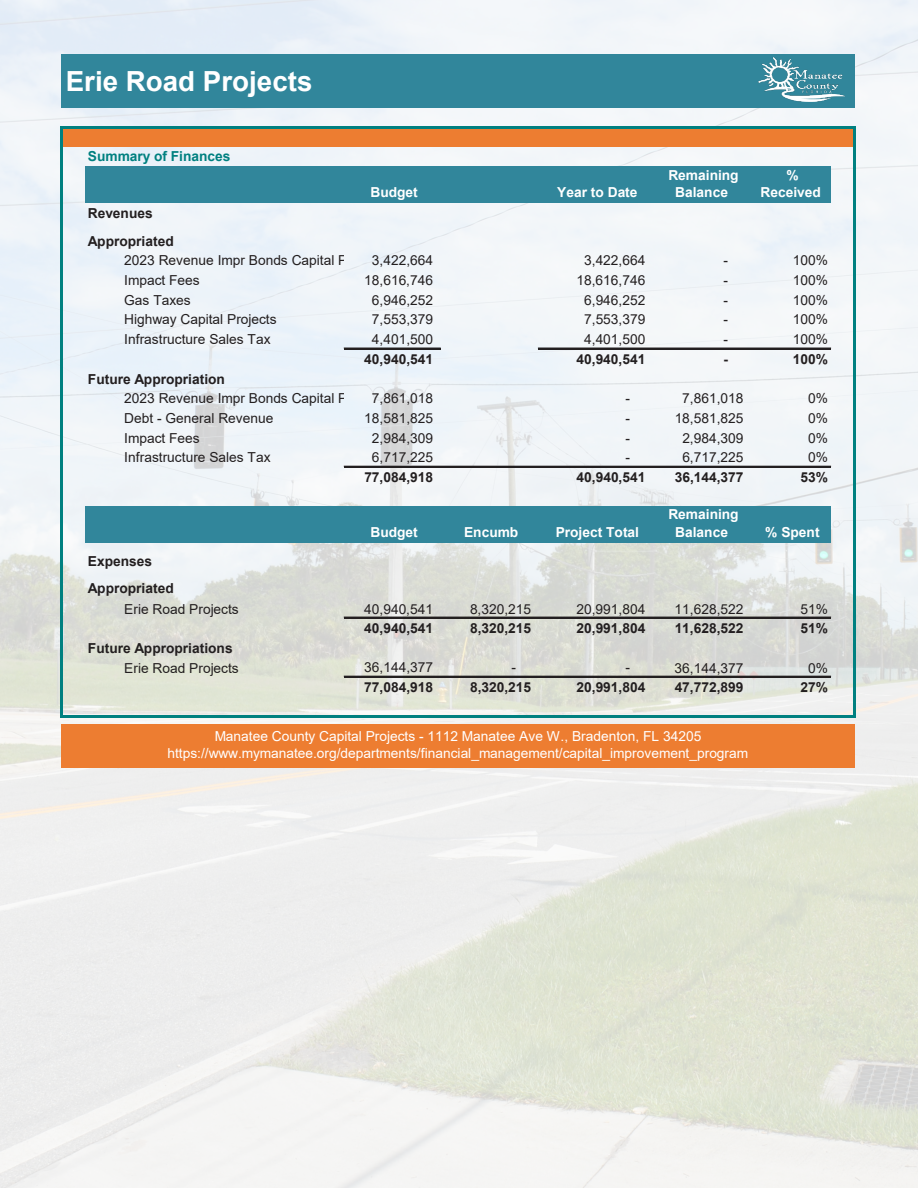
<style>
.page{position:relative;width:918px;height:1188px;background:#fff}
.page>*{position:absolute;margin:0;border:0;box-sizing:border-box;transform-origin:0 0}
.t1{font:700 27.75px "Arial";color:#fff}
.t2{font:13.8px/19.6px "Arial";color:#231f20}
.t3{font:700 13.8px/27.9px "Arial";color:#231f20}
.t4{font:13.8px/17px "Arial";color:#fff;text-align:center}
.t5{font:700 13.8px/17.5px "Arial";color:#fff;text-align:center}
.t6{font:700 13.8px "Arial";color:#008080}
.s1{font-weight:700}
.s2{font-weight:400}
</style>
<div class="page">
<img style="left:1px;top:0;width:917px;height:1188px">
<div style="left:62px;top:54px;width:793px;height:54px;background:#31869b"></div>
<img style="left:759px;top:58px;width:85px;height:43px">
<div style="left:62px;top:127px;width:793px;height:20px;background:#ed7d31"></div>
<div style="left:85px;top:166px;width:746px;height:37px;background:#31869b"></div>
<div style="left:85px;top:506px;width:746px;height:36px;background:#31869b"></div>
<div style="left:62px;top:724px;width:793px;height:43px;background:#ed7d31"></div>
<hr style="left:344px;top:348px;width:96px;height:1px;background:#231f20">
<hr style="left:60px;top:126px;width:2px;height:591px;background:#008080">
<hr style="left:854px;top:128px;width:2px;height:589px;background:#008080">
<hr style="left:62px;top:126px;width:794px;height:2px;background:#008080">
<hr style="left:538px;top:348px;width:293px;height:1px;background:#231f20">
<hr style="left:344px;top:466px;width:487px;height:1px;background:#231f20">
<hr style="left:344px;top:617px;width:487px;height:1px;background:#231f20">
<hr style="left:344px;top:676px;width:487px;height:1px;background:#231f20">
<hr style="left:62px;top:715px;width:794px;height:2px;background:#008080">
<p class="t1" style="left:66px;top:61px;width:248px">Erie Road Projects</p>
<p class="t6" style="left:88px;top:147px;width:144px">Summary of Finances</p>
<p class="t5" style="left:370px;top:184px;width:49px">Budget</p>
<p class="t5" style="left:557px;top:184px;width:82px">Year to Date</p>
<p class="t5" style="left:668px;top:166px;width:72px">Remaining<br>Balance</p>
<p class="t5" style="left:761px;top:166px;width:62px">%<br>Received</p>
<p class="t3" style="left:88px;top:199px;width:87px">Revenues<br>Appropriated</p>
<p class="t2" style="left:124px;top:251px;width:265px">2023 Revenue Impr Bonds Capital Projects</p>
<p class="t2" style="left:372px;top:251px;width:63px">3,422,664</p>
<p class="t2" style="left:584px;top:251px;width:63px">3,422,664</p>
<p class="t2" style="left:724px;top:251px;width:6px">-</p>
<p class="t2" style="left:793px;top:251px;width:37px">100%</p>
<p class="t2" style="left:124px;top:270px;width:77px">Impact Fees</p>
<p class="t2" style="left:364px;top:270px;width:70px">18,616,746</p>
<p class="t2" style="left:577px;top:270px;width:70px">18,616,746</p>
<p class="t2" style="left:724px;top:270px;width:6px">-</p>
<p class="t2" style="left:793px;top:270px;width:37px">100%</p>
<p class="t2" style="left:124px;top:290px;width:68px">Gas Taxes</p>
<p class="t2" style="left:372px;top:290px;width:63px">6,946,252</p>
<p class="t2" style="left:584px;top:290px;width:63px">6,946,252</p>
<p class="t2" style="left:724px;top:290px;width:6px">-</p>
<p class="t2" style="left:793px;top:290px;width:37px">100%</p>
<p class="t2" style="left:124px;top:310px;width:154px">Highway Capital Projects</p>
<p class="t2" style="left:372px;top:310px;width:63px">7,553,379</p>
<p class="t2" style="left:584px;top:310px;width:63px">7,553,379</p>
<p class="t2" style="left:724px;top:310px;width:6px">-</p>
<p class="t2" style="left:793px;top:310px;width:37px">100%</p>
<p class="t2" style="left:124px;top:329px;width:148px">Infrastructure Sales Tax</p>
<p class="t2" style="left:372px;top:329px;width:63px">4,401,500</p>
<p class="t2" style="left:584px;top:329px;width:63px">4,401,500</p>
<p class="t2" style="left:724px;top:329px;width:6px">-</p>
<p class="t2" style="left:793px;top:329px;width:37px">100%</p>
<p class="t3" style="left:364px;top:345px;width:70px">40,940,541</p>
<p class="t3" style="left:577px;top:345px;width:70px">40,940,541</p>
<p class="t3" style="left:724px;top:345px;width:6px">-</p>
<p class="t3" style="left:793px;top:345px;width:37px">100%</p>
<p class="t2" style="left:124px;top:369px;width:265px;text-indent:-36px"><span class="s1">Future Appropriation<br></span>2023 Revenue Impr Bonds Capital Projects</p>
<p class="t2" style="left:372px;top:388px;width:63px">7,861,018</p>
<p class="t2" style="left:626px;top:388px;width:6px">-</p>
<p class="t2" style="left:682px;top:388px;width:63px">7,861,018</p>
<p class="t2" style="left:808px;top:388px;width:21px">0%</p>
<p class="t2" style="left:124px;top:408px;width:151px">Debt - General Revenue</p>
<p class="t2" style="left:364px;top:408px;width:70px">18,581,825</p>
<p class="t2" style="left:626px;top:408px;width:6px">-</p>
<p class="t2" style="left:675px;top:408px;width:70px">18,581,825</p>
<p class="t2" style="left:808px;top:408px;width:21px">0%</p>
<p class="t2" style="left:124px;top:428px;width:77px">Impact Fees</p>
<p class="t2" style="left:372px;top:428px;width:63px">2,984,309</p>
<p class="t2" style="left:626px;top:428px;width:6px">-</p>
<p class="t2" style="left:682px;top:428px;width:63px">2,984,309</p>
<p class="t2" style="left:808px;top:428px;width:21px">0%</p>
<p class="t2" style="left:124px;top:448px;width:148px">Infrastructure Sales Tax</p>
<p class="t2" style="left:372px;top:448px;width:63px">6,717,225</p>
<p class="t2" style="left:626px;top:448px;width:6px">-</p>
<p class="t2" style="left:682px;top:448px;width:63px">6,717,225</p>
<p class="t2" style="left:808px;top:448px;width:21px">0%</p>
<p class="t3" style="left:364px;top:463px;width:70px">77,084,918</p>
<p class="t3" style="left:577px;top:463px;width:70px">40,940,541</p>
<p class="t3" style="left:675px;top:463px;width:70px">36,144,377</p>
<p class="t3" style="left:801px;top:463px;width:29px">53%</p>
<p class="t5" style="left:370px;top:524px;width:49px">Budget</p>
<p class="t5" style="left:464px;top:524px;width:56px">Encumb</p>
<p class="t5" style="left:556px;top:524px;width:85px">Project Total</p>
<p class="t5" style="left:668px;top:506px;width:72px">Remaining<br>Balance</p>
<p class="t5" style="left:765px;top:524px;width:56px">% Spent</p>
<p class="t3" style="left:88px;top:547px;width:87px">Expenses<br>Appropriated</p>
<p class="t2" style="left:124px;top:599px;width:116px">Erie Road Projects</p>
<p class="t2" style="left:364px;top:599px;width:70px">40,940,541</p>
<p class="t2" style="left:470px;top:599px;width:63px">8,320,215</p>
<p class="t2" style="left:577px;top:599px;width:70px">20,991,804</p>
<p class="t2" style="left:675px;top:599px;width:70px">11,628,522</p>
<p class="t2" style="left:801px;top:599px;width:29px">51%</p>
<p class="t3" style="left:364px;top:614px;width:70px">40,940,541</p>
<p class="t3" style="left:470px;top:614px;width:63px">8,320,215</p>
<p class="t3" style="left:577px;top:614px;width:70px">20,991,804</p>
<p class="t3" style="left:675px;top:614px;width:70px">11,628,522</p>
<p class="t3" style="left:801px;top:614px;width:29px">51%</p>
<p class="t3" style="left:124px;top:637px;width:116px;line-height:20.7px;text-indent:-36px">Future Appropriations<br><span class="s2">Erie Road Projects</span></p>
<p class="t2" style="left:364px;top:657px;width:70px">36,144,377</p>
<p class="t2" style="left:511px;top:657px;width:6px">-</p>
<p class="t2" style="left:626px;top:657px;width:6px">-</p>
<p class="t2" style="left:675px;top:658px;width:70px">36,144,377</p>
<p class="t2" style="left:808px;top:658px;width:21px">0%</p>
<p class="t3" style="left:364px;top:673px;width:70px">77,084,918</p>
<p class="t3" style="left:470px;top:673px;width:63px">8,320,215</p>
<p class="t3" style="left:577px;top:673px;width:70px">20,991,804</p>
<p class="t3" style="left:675px;top:673px;width:70px">47,772,899</p>
<p class="t3" style="left:801px;top:673px;width:29px">27%</p>
<p class="t4" style="left:167px;top:728px;width:582px">Manatee County Capital Projects - 1112 Manatee Ave W., Bradenton, FL 34205 https://www.mymanatee.org/departments/financial_management/capital_improvement_program</p>
</div>
